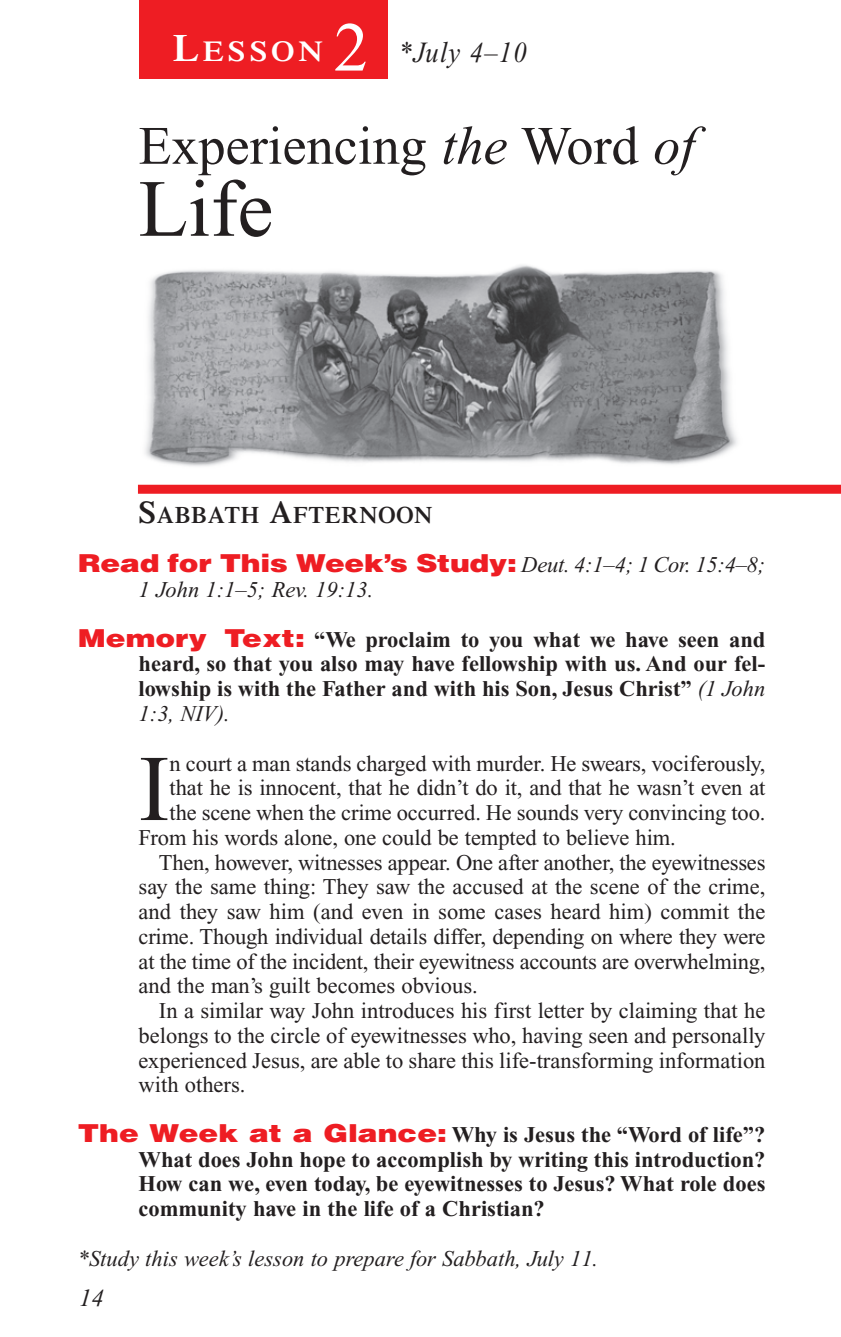
<style>
.page{position:relative;width:841px;height:1337px;background:#fff}
.page>*{position:absolute;margin:0;border:0;box-sizing:border-box;transform-origin:0 0}
.t1{font:93.83px "Times New Roman";color:#231f20}
.t2{font:81px "Times New Roman";color:#231f20}
.t3{font:69.75px "Times New Roman";color:#fff}
.t4{font:54px "Times New Roman";color:#231f20}
.t5{font:italic 29.25px "Times New Roman";letter-spacing:.045em;color:#231f20;scale:.9 1}
.t6{font:600 28.8px "Times";letter-spacing:.135em;color:#fff;scale:1.1 1}
.t7{font:900 24.75px "Helvetica";letter-spacing:-.01em;color:#ee1d23;scale:1.2 1}
.t8{font:italic 24.75px "Times New Roman";color:#231f20}
.t9{font:600 23.62px "Times";letter-spacing:.035em;color:#231f20}
.t10{font:22.5px "Times New Roman";letter-spacing:-.005em;color:#231f20}
.t11{font:700 22.5px/24.8px "Times New Roman";color:#231f20;text-align:justify}
.t12{font:italic 22.5px "Times New Roman";color:#231f20}
.s1{font-size:38.25px}
.s2{font-style:italic}
.s3{font-size:31.5px}
.s4{font-family:"Times New Roman";font-weight:400;font-style:italic;font-size:22.5px;color:#231f20}
.s5{font-family:"Helvetica";font-weight:900;font-size:24.75px;color:#ee1d23}
.s6{font-weight:400;font-style:italic}
</style>
<div class="page">
<div style="left:139px;top:0;width:248px;height:79px;background:#ee1d23"></div>
<img style="left:138px;top:265px;width:635px;height:220px">
<div style="left:138px;top:485px;width:702px;height:9px;background:#ee1d23"></div>
<p class="t6" style="left:173px;top:41px;width:138px"><span class="s1">L</span>ESSON</p>
<h3 class="t3" style="left:334px;top:22px;width:36px">2</h3>
<h3 class="t5" style="left:399px;top:42px;width:143px">*July 4–10</h3>
<h3 class="t4" style="left:138px;top:126px;width:558px">Experiencing <span class="s2">the</span> Word <span class="s2">of</span></h3>
<h2 class="t2" style="left:138px;top:179px;width:136px">Life</h2>
<p class="t9" style="left:138px;top:506px;width:295px"><span class="s3">S</span>ABBATH <span class="s3">A</span>FTERNOON</p>
<p class="t7" style="left:78px;top:549px;width:574px">Read for This Week’s Study: <span class="s4">Deut. 4:1–4; 1 Cor. 15:4–8;</span></p>
<p class="t12" style="left:138px;top:581px;width:236px">1 John 1:1–5; Rev. 19:13.</p>
<p class="t11" style="left:138px;top:629px;width:628px;text-indent:-61px"><span class="s5">Memory Text:</span> “We proclaim to you what we have seen and heard, so that you also may have fellowship with us. And our fel&shy;lowship is with the Father and with his Son, Jesus Christ” <span class="s6">(1 John 1:3, NIV).</span></p>
<h1 class="t1" style="left:138px;top:755px;width:33px">I</h1>
<p class="t10" style="left:169px;top:755px;width:597px">n court a man stands charged with murder. He swears, vociferously,</p>
<p class="t10" style="left:169px;top:779px;width:597px">that he is innocent, that he didn’t do it, and that he wasn’t even at</p>
<p class="t10" style="left:169px;top:804px;width:597px">the scene when the crime occurred. He sounds very convincing too.</p>
<p class="t10" style="left:138px;top:829px;width:538px">From his words alone, one could be tempted to believe him.</p>
<p class="t10" style="left:159px;top:854px;width:608px">Then, however, witnesses appear. One after another, the eyewitnesses</p>
<p class="t10" style="left:138px;top:878px;width:628px">say the same thing: They saw the accused at the scene of the crime,</p>
<p class="t10" style="left:138px;top:903px;width:628px">and they saw him (and even in some cases heard him) commit the</p>
<p class="t10" style="left:138px;top:928px;width:628px">crime. Though individual details differ, depending on where they were</p>
<p class="t10" style="left:138px;top:953px;width:628px">at the time of the incident, their eyewitness accounts are overwhelming,</p>
<p class="t10" style="left:138px;top:977px;width:340px">and the man’s guilt becomes obvious.</p>
<p class="t10" style="left:159px;top:1002px;width:608px">In a similar way John introduces his first letter by claiming that he</p>
<p class="t10" style="left:138px;top:1027px;width:628px">belongs to the circle of eyewitnesses who, having seen and personally</p>
<p class="t10" style="left:138px;top:1052px;width:628px">experienced Jesus, are able to share this life-transforming information</p>
<p class="t10" style="left:138px;top:1076px;width:108px">with others.</p>
<p class="t11" style="left:138px;top:1124px;width:628px;text-indent:-61px"><span class="s5">The Week at a Glance:</span> Why is Jesus the “Word of life”?<br>What does John hope to accomplish by writing this introduction?<br>How can we, even today, be eyewitnesses to Jesus? What role does community have in the life of a Christian?</p>
<p class="t12" style="left:78px;top:1250px;width:522px">*Study this week’s lesson to prepare for Sabbath, July 11.</p>
<p class="t8" style="left:79px;top:1288px;width:26px">14</p>
</div>
